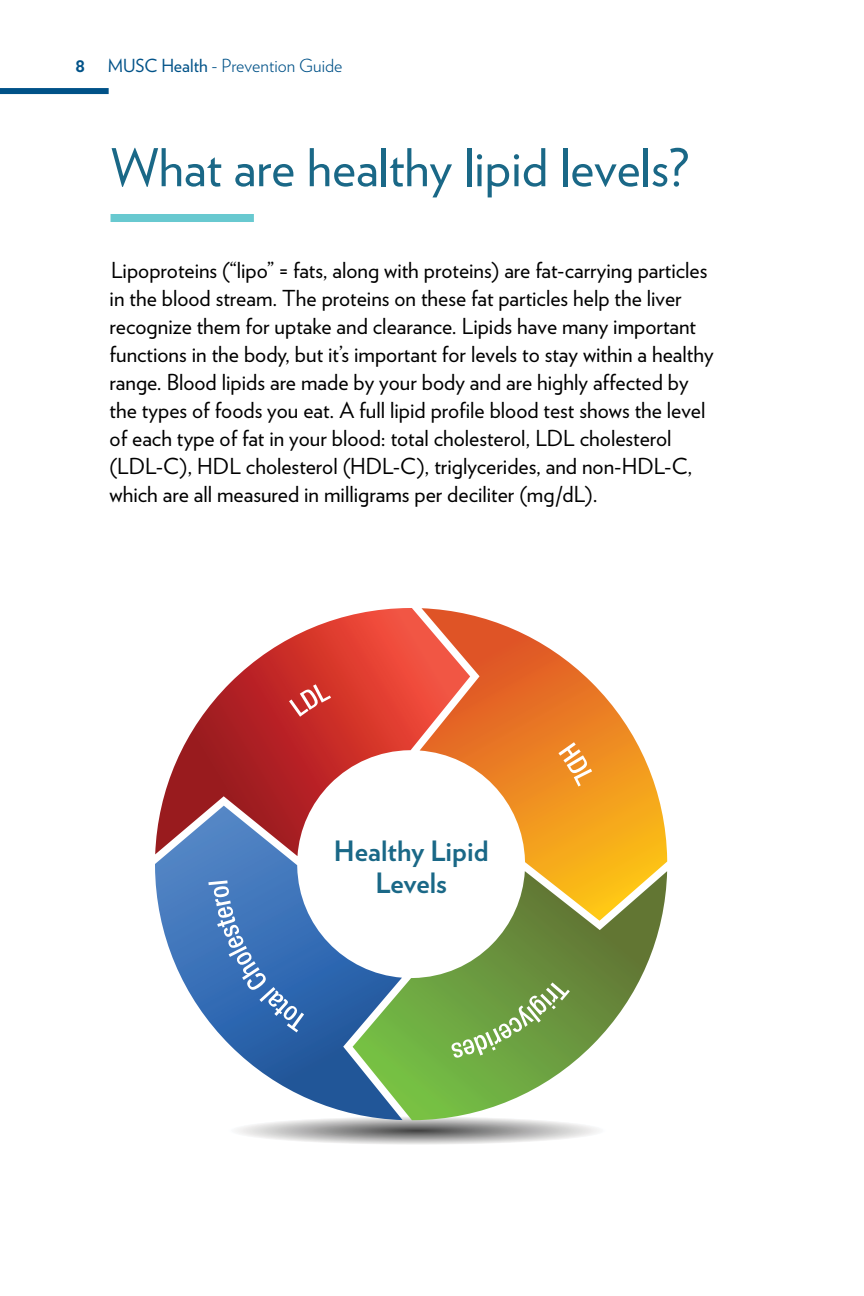
<style>
.page{position:relative;width:864px;height:1296px;background:#fff}
.page>*{position:absolute;margin:0;border:0;box-sizing:border-box;transform-origin:0 0}
.t1{font:52px "Verlag";color:#1a6887}
.t2{font:700 28px/31.4px "Verlag";color:#1a6887;text-align:center}
.t3{font:22px/28px "Verlag";color:#000}
.t4{font:300 18px "Verlag";color:#005288}
.s1{font-weight:700;font-size:20px}
.s2{font-weight:400}
</style>
<div class="page">
<div style="left:0;top:88px;width:109px;height:6px;background:#005288"></div>
<div style="left:111px;top:214px;width:143px;height:8px;background:#68c9d0"></div>
<svg style="left:237px;top:1120px;width:360px;height:24px"></svg>
<svg style="left:403px;top:921px;width:258px;height:199px"></svg>
<svg style="left:155px;top:856px;width:248px;height:264px"></svg>
<svg style="left:155px;top:608px;width:265px;height:248px"></svg>
<svg style="left:420px;top:608px;width:247px;height:313px"></svg>
<svg style="left:208px;top:880px;width:96px;height:152px"></svg>
<svg style="left:451px;top:982px;width:119px;height:76px"></svg>
<svg style="left:558px;top:742px;width:34px;height:44px"></svg>
<svg style="left:289px;top:684px;width:42px;height:33px"></svg>
<p class="t4" style="left:75px;top:52px;width:269px"><span class="s1">8</span> <span class="s2">MUSC Health</span> - Prevention Guide</p>
<p class="t1" style="left:111px;top:129px;width:580px">What are healthy lipid levels?</p>
<p class="t3" style="left:110px;top:255px;width:606px">Lipoproteins (“lipo” = fats, along with proteins) are fat-carrying particles in the blood stream. The proteins on these fat particles help the liver recognize them for uptake and clearance. Lipids have many important functions in the body, but it’s important for levels to stay within a healthy range. Blood lipids are made by your body and are highly affected by the types of foods you eat. A full lipid profile blood test shows the level of each type of fat in your blood: total cholesterol, LDL cholesterol (LDL-C), HDL cholesterol (HDL-C), triglycerides, and non-HDL-C, which are all measured in milligrams per deciliter (mg/dL).</p>
<p class="t2" style="left:334px;top:836px;width:156px">Healthy Lipid<br>Levels</p>
</div>
